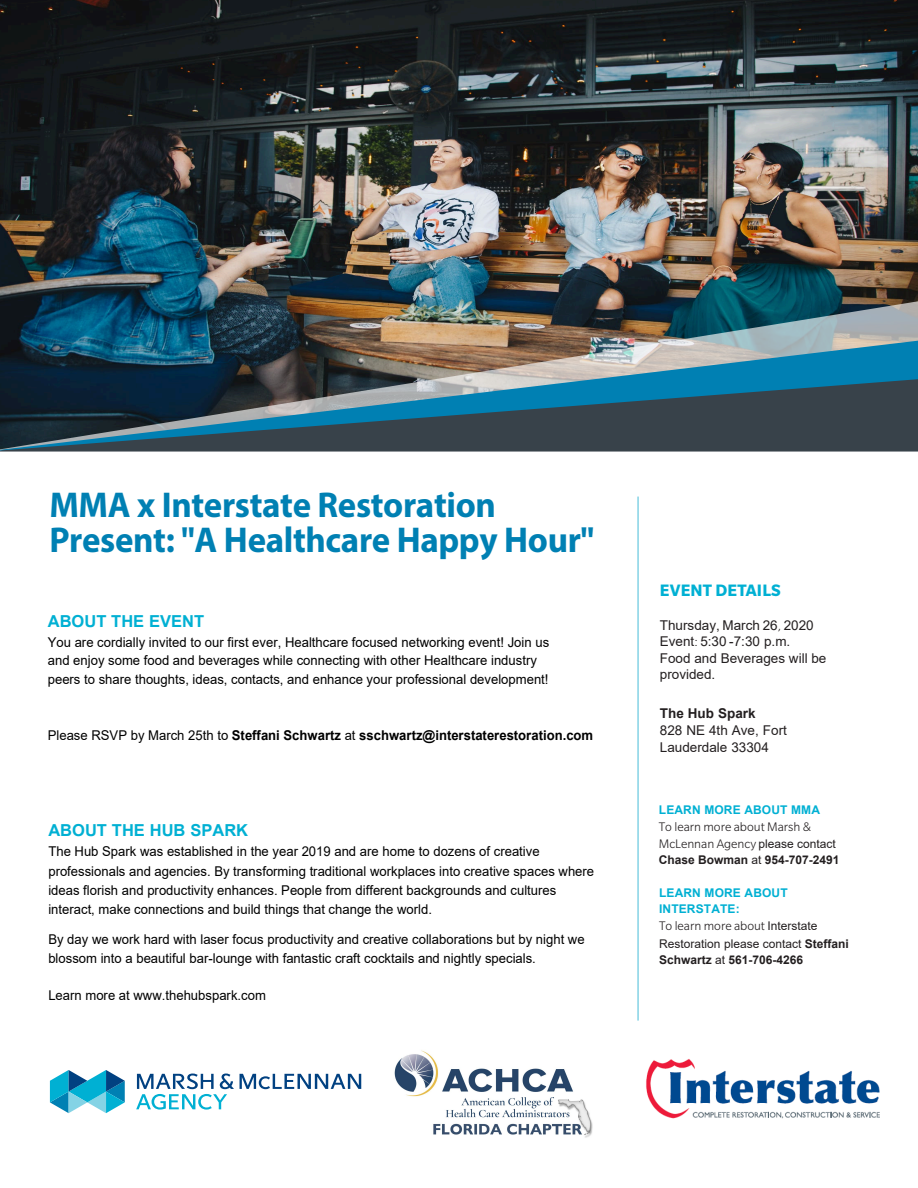
<style>
.page{position:relative;width:918px;height:1188px;background:#fff}
.page>*{position:absolute;margin:0;border:0;box-sizing:border-box;transform-origin:0 0}
.Page_Headline_22_20{font:700 36px/34.5px "Myriad Pro";letter-spacing:-.01em;color:#0080b3}
.Event_Date_Location{font:700 18px "Slate Pro";letter-spacing:.01em;color:#00b0d3}
.Page_Headline_22_20-2{font:700 16.5px "Arial";color:#00b0d3}
.Page_Headline_22_20-3{font:13.5px/18.6px "Arial";color:#000}
.Body_Text_9_12{font:13.5px/16.5px "Arial";color:#231f20}
.Page_Headline_22_20-4{font:700 13.5px "Arial";color:#000}
.Event_Date_Location-2{font:300 13.5px/17.5px "Slate Pro";color:#231f20}
.Event_Date_Location-3{font:700 12px/16.4px "Arial";color:#231f20}
.Event_Date_Location-4{font:700 12px/15.8px "Arial";letter-spacing:.01em;color:#00b0d3}
.s1{font-weight:400}
.s2{font-family:"Slate Pro";font-weight:300}
.s3{font-weight:700}
.s4{font-family:"Arial";font-weight:400;font-size:12px}
</style>
<div class="page">
<img style="left:0;top:0;width:918px;height:299px">
<hr style="left:637px;top:497px;width:2px;height:524px;background:#84d3e5">
<svg style="left:240px;top:1074px;width:121px;height:15px"></svg>
<svg style="left:50px;top:1070px;width:75px;height:43px"></svg>
<svg style="left:136px;top:1074px;width:98px;height:36px"></svg>
<img style="left:0;top:299px;width:918px;height:153px">
<svg style="left:0;top:341px;width:918px;height:109px;background:#3d5c6a"></svg>
<img style="left:646px;top:1059px;width:234px;height:60px">
<img style="left:394px;top:1050px;width:199px;height:88px">
<p class="Page_Headline_22_20" style="left:49px;top:487px;width:547px">MMA x Interstate Restoration<br>Present: "A Healthcare Happy Hour"</p>
<p class="Page_Headline_22_20-2" style="left:48px;top:609px;width:158px">ABOUT THE EVENT</p>
<p class="Page_Headline_22_20-3" style="left:48px;top:632px;width:503px">You are cordially invited to our first ever, Healthcare focused networking event! Join us and enjoy some food and beverages while connecting with other Healthcare industry peers to share thoughts, ideas, contacts, and enhance your professional development!</p>
<p class="Page_Headline_22_20-4" style="left:48px;top:725px;width:547px"><span class="s1">Please RSVP by March 25th to</span> Steffani Schwartz <span class="s1">at</span> sschwartz@interstaterestoration.com</p>
<p class="Page_Headline_22_20-2" style="left:48px;top:818px;width:201px">ABOUT THE HUB SPARK</p>
<p class="Page_Headline_22_20-3" style="left:48px;top:842px;width:547px;line-height:19.4px">The Hub Spark was established in the year 2019 and are home to dozens of creative professionals and agencies. By transforming traditional workplaces into creative spaces where ideas florish and productivity enhances. People from different backgrounds and cultures interact, make connections and build things that change the world.</p>
<p class="Page_Headline_22_20-3" style="left:48px;top:930px;width:538px">By day we work hard with laser focus productivity and creative collaborations but by night we blossom into a beautiful bar-lounge with fantastic craft cocktails and nightly specials.</p>
<p class="Page_Headline_22_20-3" style="left:48px;top:986px;width:219px">Learn more at www.thehubspark.com</p>
<p class="Event_Date_Location" style="left:660px;top:580px;width:122px">EVENT DETAILS</p>
<p class="Body_Text_9_12" style="left:660px;top:617px;width:168px">Thursday, March 26<span class="s2">,</span> 2020<br>Event<span class="s2">:</span> 5:30 -7:30 p.m.<br>Food and Beverages will be provided.</p>
<p class="Body_Text_9_12" style="left:660px;top:704px;width:129px;line-height:17.1px"><span class="s3">The Hub Spark<br></span>828 NE 4th Ave, Fort<br>Lauderdale 33304</p>
<p class="Event_Date_Location-4" style="left:659px;top:802px;width:163px">LEARN MORE ABOUT MMA</p>
<p class="Event_Date_Location-2" style="left:659px;top:818px;width:179px">To learn more about Marsh &amp;<br>McLennan Agency <span class="s4">please contact</span></p>
<p class="Event_Date_Location-3" style="left:659px;top:852px;width:182px">Chase Bowman <span class="s1">at</span> 954-707-2491</p>
<p class="Event_Date_Location-4" style="left:659px;top:885px;width:130px">LEARN MORE ABOUT<br>INTERSTATE:</p>
<p class="Event_Date_Location-2" style="left:659px;top:917px;width:160px">To learn more about <span class="s4">Interstate</span></p>
<p class="Event_Date_Location-3" style="left:659px;top:936px;width:191px"><span class="s1">Restoration please contact</span> Steffani<br>Schwartz <span class="s1">at</span> 561-706-4266</p>
</div>
